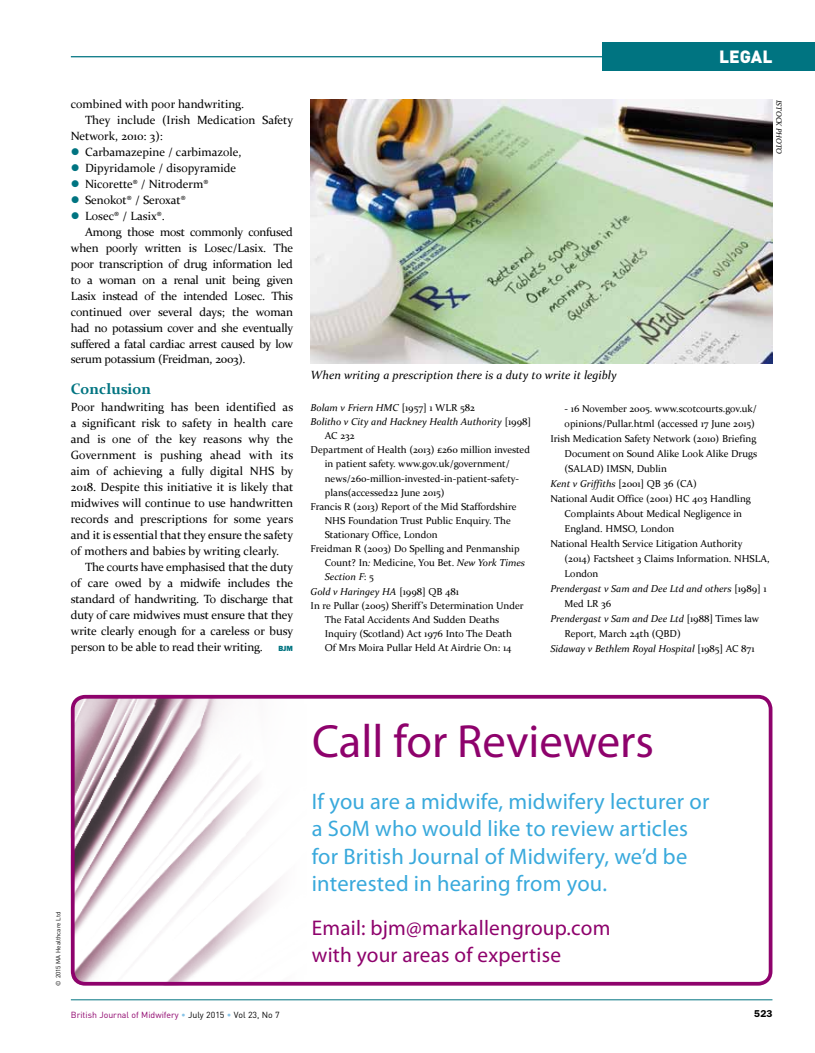
<style>
.page{position:relative;width:815px;height:1053px;background:#fff}
.page>*{position:absolute;margin:0;border:0;box-sizing:border-box;transform-origin:0 0}
.t1{font:46.75px "Myriad Pro";color:#8e026c}
.t2{font:22.5px/27.5px "Myriad Pro";letter-spacing:.01em;color:#39a9dc}
.t3{font:21.25px/26.2px "Myriad Pro";letter-spacing:.01em;color:#8e026c}
.t4{font:900 17.5px "DIN";color:#fff}
.t5{font:700 15px "Constantia";color:#007481}
.t6{font:11.88px/16px "Constantia";letter-spacing:-.01em;color:#000;text-align:justify}
.t7{font:italic 11.88px "Constantia";color:#000}
.t8{font:10px "Constantia";color:#000}
.t9{font:italic 10px "Constantia";color:#000}
.t10{font:600 10px "ITC Franklin Gothic Std";color:#000}
.t11{font:8.75px "DIN";color:#8e026c}
.t12{font:italic 7.5px "Constantia";color:#000}
.t13{font:7.5px "ITC Franklin Gothic Std Hvy";color:#007481}
.t14{font:6.25px "DIN";color:#000}
.s1{color:#007481}
.s2{font-style:normal}
.s3{font-style:italic}
.s4{color:#87c3e7}
.s5{color:#000}
</style>
<div class="page">
<hr style="left:71px;top:999px;width:701px;height:1px;background:#007481">
<hr style="left:71px;top:56px;width:701px;height:1px;background:#007481">
<div style="left:602px;top:43px;width:213px;height:28px;background:#007481"></div>
<img style="left:71px;top:699px;width:207px;height:286px">
<div style="left:71px;top:694px;width:701px;height:291px;border:4px solid #8e026c;border-radius:13px"></div>
<img style="left:311px;top:100px;width:461px;height:263px">
<p class="t6" style="left:71px;top:95px;width:175px">combined with poor handwriting.</p>
<p class="t6" style="left:85px;top:111px;width:210px">They include (Irish Medication Safety</p>
<p class="t6" style="left:71px;top:127px;width:93px">Network, 2010: 3):</p>
<p class="t6" style="left:71px;top:143px;width:172px"><span class="s1">●</span> Carbamazepine / carbimazole,</p>
<p class="t6" style="left:71px;top:159px;width:167px"><span class="s1">●</span> Dipyridamole / disopyramide</p>
<p class="t6" style="left:71px;top:175px;width:139px"><span class="s1">●</span> Nicorette® / Nitroderm®</p>
<p class="t6" style="left:71px;top:191px;width:116px"><span class="s1">●</span> Senokot® / Seroxat®</p>
<p class="t6" style="left:71px;top:207px;width:95px"><span class="s1">●</span> Losec® / Lasix®.</p>
<p class="t6" style="left:85px;top:223px;width:209px">Among those most commonly confused</p>
<p class="t6" style="left:71px;top:239px;width:224px">when poorly written is Losec/Lasix. The</p>
<p class="t6" style="left:71px;top:255px;width:223px">poor transcription of drug information led</p>
<p class="t6" style="left:71px;top:271px;width:224px">to a woman on a renal unit being given</p>
<p class="t6" style="left:71px;top:287px;width:224px">Lasix instead of the intended Losec. This</p>
<p class="t6" style="left:71px;top:303px;width:224px">continued over several days; the woman</p>
<p class="t6" style="left:71px;top:319px;width:224px">had no potassium cover and she eventually</p>
<p class="t6" style="left:71px;top:335px;width:224px">suffered a fatal cardiac arrest caused by low</p>
<p class="t6" style="left:71px;top:351px;width:176px">serum potassium (Freidman, 2003).</p>
<p class="t5" style="left:71px;top:378px;width:82px">Conclusion</p>
<p class="t6" style="left:71px;top:398px;width:224px">Poor handwriting has been identified as a significant risk to safety in health care and is one of the key reasons why the Government is pushing ahead with its aim of achieving a fully digital NHS by 2018. Despite this initiative it is likely that midwives will continue to use handwritten records and prescriptions for some years and it is essential that they ensure the safety of mothers and babies by writing clearly.</p>
<p class="t6" style="left:71px;top:558px;width:224px;text-indent:14px">The courts have emphasised that the duty of care owed by a midwife includes the standard of handwriting. To discharge that duty of care midwives must ensure that they write clearly enough for a careless or busy person to be able to read their writing.</p>
<p class="t13" style="left:278px;top:643px;width:16px">BJM</p>
<h3 class="t4" style="left:719px;top:45px;width:53px">Legal</h3>
<p class="t7" style="left:311px;top:367px;width:308px">When writing a prescription there is a duty to write it legibly</p>
<p class="t12" style="left:784px;top:100px;width:56px;rotate:90deg">ISTOCK PHOTO</p>
<p class="t9" style="left:311px;top:400px;width:166px">Bolam v Friern HMC <span class="s2">[1957] 1 WLR 582</span></p>
<p class="t9" style="left:311px;top:414px;width:222px">Bolitho v City and Hackney Health Authority <span class="s2">[1998]</span></p>
<p class="t8" style="left:325px;top:429px;width:31px">AC 232</p>
<p class="t8" style="left:311px;top:443px;width:221px">Department of Health (2013) £260 million invested</p>
<p class="t8" style="left:325px;top:457px;width:186px">in patient safety. www.gov.uk/government/</p>
<p class="t8" style="left:325px;top:471px;width:196px">news/260-million-invested-in-patient-safety-</p>
<p class="t8" style="left:325px;top:485px;width:121px">plans(accessed22 June 2015)</p>
<p class="t8" style="left:311px;top:499px;width:207px">Francis R (2013) Report of the Mid Staffordshire</p>
<p class="t8" style="left:325px;top:513px;width:188px">NHS Foundation Trust Public Enquiry. The</p>
<p class="t8" style="left:325px;top:528px;width:114px">Stationary Office, London</p>
<p class="t8" style="left:311px;top:542px;width:210px">Freidman R (2003) Do Spelling and Penmanship</p>
<p class="t8" style="left:325px;top:556px;width:202px">Count? In<span class="s3">:</span> Medicine, You Bet. <span class="s3">New York Times</span></p>
<p class="t9" style="left:325px;top:570px;width:51px">Section F<span class="s2">: 5</span></p>
<p class="t9" style="left:311px;top:584px;width:150px">Gold v Haringey HA <span class="s2">[1998] QB 481</span></p>
<p class="t8" style="left:311px;top:598px;width:214px">In re Pullar (2005) Sheriff’s Determination Under</p>
<p class="t8" style="left:325px;top:612px;width:176px">The Fatal Accidents And Sudden Deaths</p>
<p class="t8" style="left:325px;top:626px;width:188px">Inquiry (Scotland) Act 1976 Into The Death</p>
<p class="t8" style="left:325px;top:641px;width:188px">Of Mrs Moira Pullar Held At Airdrie On: 14</p>
<p class="t8" style="left:565px;top:401px;width:194px">- 16 November 2005. www.scotcourts.gov.uk/</p>
<p class="t8" style="left:565px;top:416px;width:192px">opinions/Pullar.html (accessed 17 June 2015)</p>
<p class="t8" style="left:550px;top:431px;width:208px">Irish Medication Safety Network (2010) Briefing</p>
<p class="t8" style="left:565px;top:446px;width:194px">Document on Sound Alike Look Alike Drugs</p>
<p class="t8" style="left:565px;top:461px;width:104px">(SALAD) IMSN, Dublin</p>
<p class="t9" style="left:550px;top:476px;width:148px">Kent v Griffiths <span class="s2">[2001] QB 36 (CA)</span></p>
<p class="t8" style="left:550px;top:491px;width:202px">National Audit Office (2001) HC 403 Handling</p>
<p class="t8" style="left:565px;top:506px;width:179px">Complaints About Medical Negligence in</p>
<p class="t8" style="left:565px;top:521px;width:111px">England. HMSO, London</p>
<p class="t8" style="left:550px;top:536px;width:194px">National Health Service Litigation Authority</p>
<p class="t8" style="left:565px;top:551px;width:207px">(2014) Factsheet 3 Claims Information. NHSLA,</p>
<p class="t8" style="left:565px;top:566px;width:35px">London</p>
<p class="t9" style="left:550px;top:581px;width:218px">Prendergast v Sam and Dee Ltd and others <span class="s2">[1989] 1</span></p>
<p class="t8" style="left:565px;top:596px;width:48px">Med LR 36</p>
<p class="t9" style="left:550px;top:611px;width:210px">Prendergast v Sam and Dee Ltd <span class="s2">[1988] Times law</span></p>
<p class="t8" style="left:565px;top:626px;width:118px">Report, March 24th (QBD)</p>
<p class="t9" style="left:550px;top:641px;width:206px">Sidaway v Bethlem Royal Hospital <span class="s2">[1985] AC 871</span></p>
<p class="t14" style="left:54px;top:985px;width:75px;rotate:-90deg">© 2015 MA Healthcare Ltd</p>
<h1 class="t1" style="left:312px;top:712px;width:343px">Call for Reviewers</h1>
<h2 class="t2" style="left:312px;top:786px;width:399px">If you are a midwife, midwifery lecturer or a SoM who would like to review articles for British Journal of Midwifery, we’d be interested in hearing from you.</h2>
<h3 class="t3" style="left:312px;top:914px;width:300px">Email: bjm@markallengroup.com with your areas of expertise</h3>
<p class="t11" style="left:71px;top:1008px;width:210px">British Journal of Midwifery <span class="s4">•</span> <span class="s5">July 2015</span> <span class="s4">•</span> <span class="s5">Vol 23, No 7</span></p>
<p class="t10" style="left:754px;top:1007px;width:20px">523</p>
</div>
